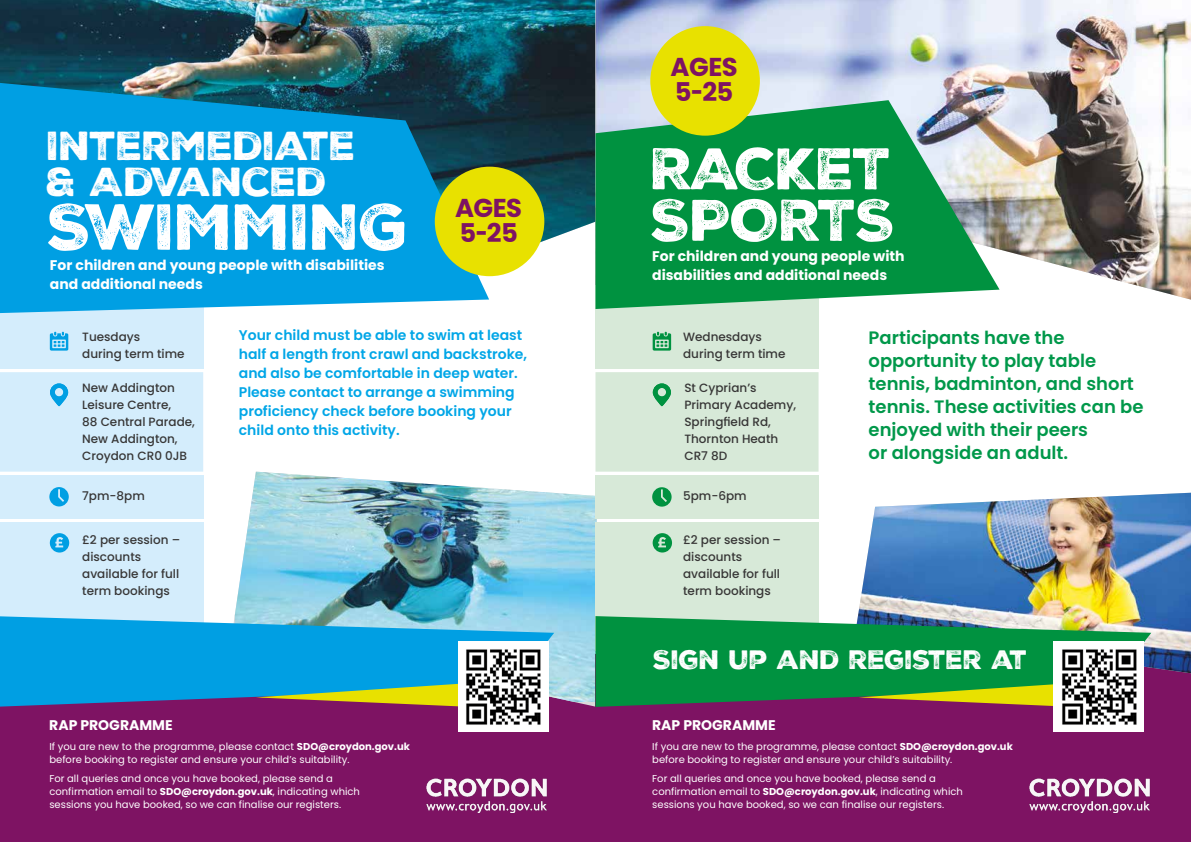
<style>
.page{position:relative;width:1191px;height:842px;background:#fff}
.page>*{position:absolute;margin:0;border:0;box-sizing:border-box;transform-origin:0 0}
.t1{font:62.7px "Nexa Rust Sans Black 2";letter-spacing:-.03em;color:#fff}
.t2{font:56.7px/51.5px "Nexa Rust Sans Black 2";letter-spacing:-.03em;color:#fff}
.t3{font:39.2px/36px "Nexa Rust Sans Black 2";letter-spacing:-.03em;color:#fff}
.t4{font:25.8px "Nexa Rust Sans Black 2";letter-spacing:-.03em;color:#fff}
.t5{font:700 25.8px/25px "Poppins";letter-spacing:-.02em;color:#7e1363}
.t6{font:600 18px/23px "Poppins";color:#00984a}
.t7{font:600 14px/19px "Poppins";color:#00a6e7}
.t8{font:700 14px/19px "Poppins";color:#fff}
.t9{font:500 12px/17px "Poppins";color:#373636}
.t10{font:10px/13px "Poppins";color:#fff}
.s1{font-weight:700}
</style>
<div class="page">
<div style="left:0;top:655px;width:596px;height:187px;background:#7e1363"></div>
<img style="left:0;top:0;width:595px;height:277px">
<img style="left:235px;top:472px;width:361px;height:230px">
<div style="left:0;top:285px;width:203px;height:84px;background:#d4edfc"></div>
<div style="left:0;top:475px;width:203px;height:44px;background:#d4edfc"></div>
<div style="left:0;top:522px;width:203px;height:129px;background:#d4edfc"></div>
<svg style="left:0;top:83px;width:489px;height:230px;background:#0a95d0"></svg>
<svg style="left:0;top:616px;width:554px;height:91px;background:#1aa1de"></svg>
<svg style="left:50px;top:332px;width:18px;height:19px"></svg>
<div style="left:435px;top:167px;width:109px;height:109px;background:#e8e100;border-radius:50%"></div>
<svg style="left:49px;top:487px;width:20px;height:19px"></svg>
<div style="left:0;top:372px;width:203px;height:100px;background:#d4edfc"></div>
<svg style="left:50px;top:533px;width:19px;height:19px"></svg>
<svg style="left:256px;top:683px;width:202px;height:24px"></svg>
<div style="left:458px;top:641px;width:90px;height:91px;background:#fff"></div>
<img style="left:466px;top:649px;width:75px;height:76px">
<div style="left:595px;top:655px;width:596px;height:187px;background:#7e1363"></div>
<img style="left:595px;top:0;width:596px;height:300px">
<img style="left:858px;top:493px;width:333px;height:180px">
<div style="left:595px;top:285px;width:223px;height:84px;background:#d7e9d8"></div>
<div style="left:595px;top:475px;width:223px;height:44px;background:#d7e9d8"></div>
<div style="left:595px;top:522px;width:223px;height:129px;background:#d7e9d8"></div>
<svg style="left:595px;top:100px;width:404px;height:209px;background:#2c9f60"></svg>
<svg style="left:595px;top:616px;width:556px;height:91px;background:#1c9150"></svg>
<svg style="left:652px;top:332px;width:19px;height:19px"></svg>
<div style="left:650px;top:26px;width:110px;height:110px;background:#e8e100;border-radius:50%"></div>
<svg style="left:652px;top:487px;width:19px;height:20px"></svg>
<div style="left:595px;top:372px;width:223px;height:100px;background:#d7e9d8"></div>
<svg style="left:652px;top:533px;width:20px;height:19px"></svg>
<svg style="left:858px;top:683px;width:195px;height:24px"></svg>
<div style="left:1053px;top:641px;width:91px;height:91px;background:#fff"></div>
<img style="left:1062px;top:649px;width:75px;height:76px">
<img style="left:1029px;top:778px;width:121px;height:34px">
<img style="left:426px;top:778px;width:121px;height:34px">
<p class="t5" style="left:670px;top:55px;width:69px">AGES<br>5-25</p>
<p class="t3" style="left:46px;top:128px;width:311px">INTERMEDIATE &amp; ADVANCED</p>
<p class="t2" style="left:650px;top:144px;width:247px">RACKET<br>SPORTS</p>
<p class="t5" style="left:455px;top:196px;width:69px">AGES<br>5-25</p>
<p class="t1" style="left:47px;top:185px;width:364px">SWIMMING</p>
<p class="t8" style="left:50px;top:256px;width:336px">For children and young people with disabilities and additional needs</p>
<p class="t8" style="left:652px;top:247px;width:254px">For children and young people with disabilities and additional needs</p>
<p class="t9" style="left:82px;top:328px;width:104px">Tuesdays<br>during term time</p>
<p class="t9" style="left:82px;top:379px;width:114px">New Addington<br>Leisure Centre,<br>88 Central Parade,<br>New Addington,<br>Croydon CR0 0JB</p>
<p class="t9" style="left:82px;top:487px;width:64px">7pm-8pm</p>
<p class="t9" style="left:82px;top:531px;width:99px">£2 per session – discounts available for full term bookings</p>
<p class="t7" style="left:239px;top:326px;width:290px">Your child must be able to swim at least half a length front crawl and backstroke, and also be comfortable in deep water.<br>Please contact to arrange a swimming proficiency check before booking your child onto this activity.</p>
<p class="t8" style="left:49px;top:716px;width:125px">RAP PROGRAMME</p>
<p class="t10" style="left:49px;top:740px;width:362px">If you are new to the programme, please contact <span class="s1">SDO@croydon.gov.uk </span>before booking to register and ensure your child’s suitability.</p>
<p class="t10" style="left:49px;top:772px;width:312px">For all queries and once you have booked, please send a confirmation email to <span class="s1">SDO@croydon.gov.uk</span>, indicating which sessions you have booked, so we can finalise our registers.</p>
<p class="t9" style="left:683px;top:328px;width:104px">Wednesdays during term time</p>
<p class="t9" style="left:684px;top:379px;width:113px">St Cyprian’s<br>Primary Academy,<br>Springfield Rd,<br>Thornton Heath<br>CR7 8D</p>
<p class="t9" style="left:683px;top:487px;width:65px">5pm-6pm</p>
<p class="t9" style="left:683px;top:531px;width:99px">£2 per session – discounts available for full term bookings</p>
<p class="t6" style="left:868px;top:326px;width:276px">Participants have the opportunity to play table tennis, badminton, and short tennis. These activities can be enjoyed with their peers<br>or alongside an adult.</p>
<p class="t4" style="left:653px;top:642px;width:376px">SIGN UP AND REGISTER AT</p>
<p class="t8" style="left:652px;top:716px;width:125px">RAP PROGRAMME</p>
<p class="t10" style="left:652px;top:740px;width:362px">If you are new to the programme, please contact <span class="s1">SDO@croydon.gov.uk </span>before booking to register and ensure your child’s suitability.</p>
<p class="t10" style="left:652px;top:772px;width:312px">For all queries and once you have booked, please send a confirmation email to <span class="s1">SDO@croydon.gov.uk</span>, indicating which sessions you have booked, so we can finalise our registers.</p>
</div>
